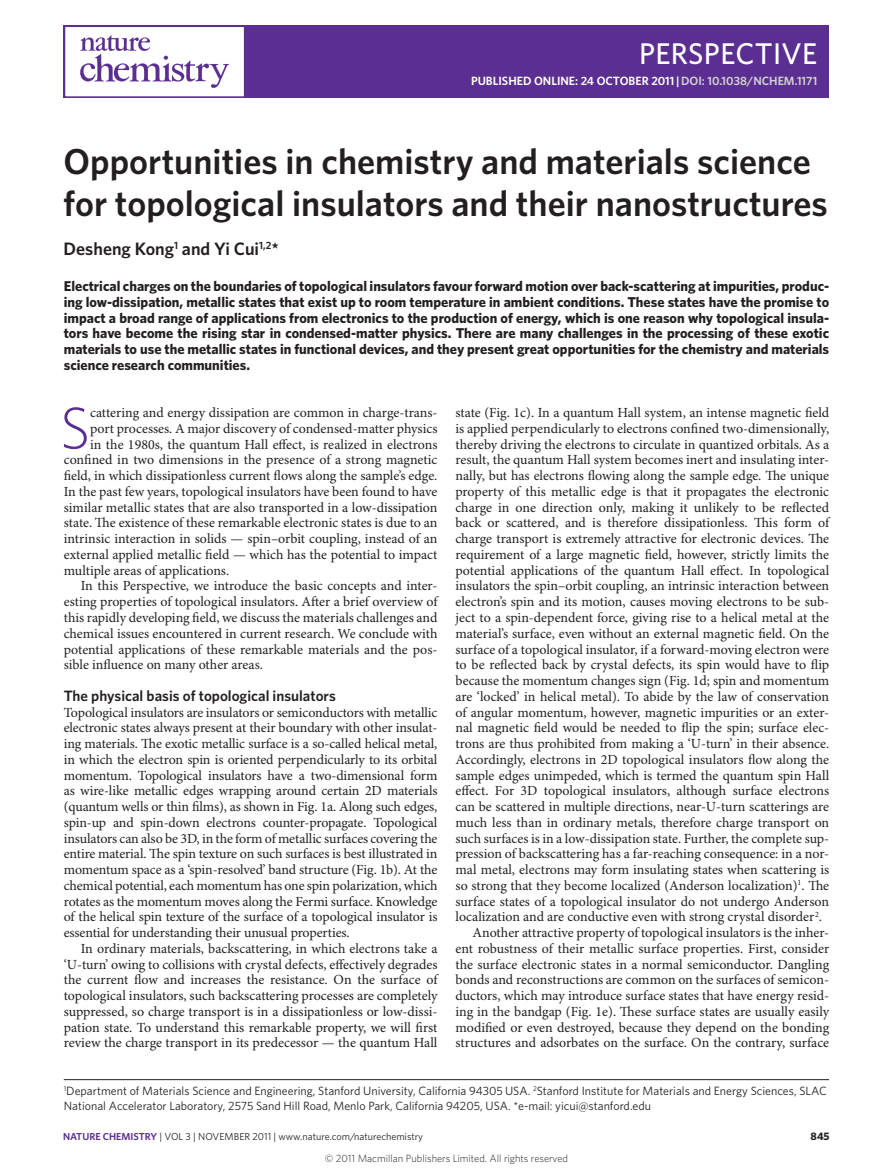
<style>
.page{position:relative;width:893px;height:1174px;background:#fff}
.page>*{position:absolute;margin:0;border:0;box-sizing:border-box;transform-origin:0 0}
.Body_first_w_drop_c{font:300 59.4px "Whitney";color:#5b2e91}
.Title{font:600 36px/42px "Whitney";color:#231f20}
.t1{font:500 30px "Whitney";letter-spacing:.01em;color:#fff}
.Author{font:600 18px "Whitney";color:#231f20}
.Head_1{font:600 15px "Whitney";color:#231f20}
.Abstract{font:700 14.25px/15.8px "Whitney";color:#231f20;text-align:justify}
.Body_text{font:13.95px/15.8px "Minion Pro";color:#231f20;text-align:justify}
.Body_first{font:13.95px/15.8px "Minion Pro";letter-spacing:-.01em;color:#231f20;text-align:justify}
.Body_first_w_drop_c-2{font:13.95px "Minion Pro";color:#231f20}
.Address{font:12px/15px "Whitney";color:#231f20}
.t2{font:600 12px "Whitney";color:#fff}
.t3{font:700 10.8px "Whitney";color:#231f20}
.t4{font:300 10.5px "Whitney";color:#231f20}
.t5{font:10.2px "Whitney";color:#231f20}
.s1{color:#d1d2d4}
.s2{font-weight:600;color:#5b2e91}
</style>
<div class="page">
<hr style="left:64px;top:1079px;width:765px;height:1px;background:#231f20">
<div style="left:64px;top:26px;width:765px;height:72px;background:#5b2e91"></div>
<div style="left:64px;top:26px;width:181px;height:72px;background:#fff;border:2px solid #5b2e91"></div>
<svg style="left:80px;top:35px;width:149px;height:53px"></svg>
<p class="t1" style="left:639px;top:34px;width:180px">PERSPECTIVE</p>
<p class="t2" style="left:471px;top:73px;width:348px">PUBLISHED ONLINE: 24 OCTOBER 2011 |<span class="s1">DOI: 10.1038/NCHEM.1171</span></p>
<p class="Title" style="left:64px;top:140px;width:766px">Opportunities in chemistry and materials science for topological insulators and their nanostructures</p>
<p class="Author" style="left:64px;top:237px;width:217px">Desheng Kong<sup>1</sup> and Yi Cui<sup>1,2</sup>*</p>
<p class="Abstract" style="left:64px;top:278px;width:767px">Electrical charges on the boundaries of topological insulators favour forward motion over back-scattering at impurities, produc&shy;ing low-dissipation, metallic states that exist up to room temperature in ambient conditions. These states have the promise to impact a broad range of applications from electronics to the production of energy, which is one reason why topological insula&shy;tors have become the rising star in condensed-matter physics. There are many challenges in the processing of these exotic materials to use the metallic states in functional devices, and they present great opportunities for the chemistry and materials science research communities.</p>
<p class="Body_text" style="left:455px;top:405px;width:375px">state (Fig. 1c). In a quantum Hall system, an intense magnetic field is applied perpendicularly to electrons confined two-dimensionally, thereby driving the electrons to circulate in quantized orbitals. As a result, the quantum Hall system becomes inert and insulating inter&shy;nally, but has electrons flowing along the sample edge. The unique property of this metallic edge is that it propagates the electronic charge in one direction only, making it unlikely to be reflected back or scattered, and is therefore dissipationless. This form of charge transport is extremely attractive for electronic devices. The requirement of a large magnetic field, however, strictly limits the potential applications of the quantum Hall effect. In topological insulators the spin–orbit coupling, an intrinsic interaction between electron’s spin and its motion, causes moving electrons to be sub&shy;ject to a spin-dependent force, giving rise to a helical metal at the material’s surface, even without an external magnetic field. On the surface of a topological insulator, if a forward-moving electron were to be reflected back by crystal defects, its spin would have to flip because the momentum changes sign (Fig. 1d; spin and momentum are ‘locked’ in helical metal). To abide by the law of conservation of angular momentum, however, magnetic impurities or an exter&shy;nal magnetic field would be needed to flip the spin; surface elec&shy;trons are thus prohibited from making a ‘U-turn’ in their absence.<br>Accordingly, electrons in 2D topological insulators flow along the sample edges unimpeded, which is termed the quantum spin Hall effect. For 3D topological insulators, although surface electrons can be scattered in multiple directions, near-U-turn scatterings are much less than in ordinary metals, therefore charge transport on such surfaces is in a low-dissipation state. Further, the complete sup&shy;pression of backscattering has a far-reaching consequence: in a nor&shy;mal metal, electrons may form insulating states when scattering is so strong that they become localized (Anderson localization)<sup>1</sup>. The surface states of a topological insulator do not undergo Anderson localization and are conductive even with strong crystal disorder<sup>2</sup>.</p>
<p class="Body_text" style="left:455px;top:925px;width:375px;text-indent:17px">Another attractive property of topological insulators is the inher&shy;ent robustness of their metallic surface properties. First, consider the surface electronic states in a normal semiconductor. Dangling bonds and reconstructions are common on the surfaces of semicon&shy;ductors, which may introduce surface states that have energy resid&shy;ing in the bandgap (Fig. 1e). These surface states are usually easily modified or even destroyed, because they depend on the bonding structures and adsorbates on the surface. On the contrary, surface</p>
<p class="Address" style="left:64px;top:1083px;width:765px"><sup>1</sup>Department of Materials Science and Engineering, Stanford University, California 94305 USA. <sup>2</sup>Stanford Institute for Materials and Energy Sciences, SLAC<br>National Accelerator Laboratory, 2575 Sand Hill Road, Menlo Park, California 94205, USA. *e-mail: yicui@stanford.edu</p>
<p class="Body_first_w_drop_c" style="left:60px;top:388px;width:32px">S</p>
<p class="Body_first_w_drop_c-2" style="left:90px;top:404px;width:349px">cattering and energy dissipation are common in charge-trans-</p>
<p class="Body_first_w_drop_c-2" style="left:90px;top:420px;width:349px">port processes. A major discovery of condensed-matter physics</p>
<p class="Body_first_w_drop_c-2" style="left:90px;top:436px;width:349px">in the 1980s, the quantum Hall effect, is realized in electrons</p>
<p class="Body_first_w_drop_c-2" style="left:64px;top:451px;width:375px">confined in two dimensions in the presence of a strong magnetic</p>
<p class="Body_first_w_drop_c-2" style="left:64px;top:467px;width:375px">field, in which dissipationless current flows along the sample’s edge.</p>
<p class="Body_first_w_drop_c-2" style="left:64px;top:483px;width:375px">In the past few years, topological insulators have been found to have</p>
<p class="Body_first_w_drop_c-2" style="left:64px;top:499px;width:375px">similar metallic states that are also transported in a low-dissipation</p>
<p class="Body_first_w_drop_c-2" style="left:64px;top:514px;width:375px">state. The existence of these remarkable electronic states is due to an</p>
<p class="Body_first_w_drop_c-2" style="left:64px;top:530px;width:375px">intrinsic interaction in solids — spin–orbit coupling, instead of an</p>
<p class="Body_first_w_drop_c-2" style="left:64px;top:546px;width:375px">external applied metallic field — which has the potential to impact</p>
<p class="Body_first_w_drop_c-2" style="left:64px;top:562px;width:167px">multiple areas of applications.</p>
<p class="Body_text" style="left:64px;top:578px;width:375px;text-indent:17px">In this Perspective, we introduce the basic concepts and inter&shy;esting properties of topological insulators. After a brief overview of this rapidly developing field, we discuss the materials challenges and chemical issues encountered in current research. We conclude with potential applications of these remarkable materials and the pos&shy;sible influence on many other areas.</p>
<p class="Head_1" style="left:64px;top:685px;width:274px">The physical basis of topological insulators</p>
<p class="Body_first" style="left:64px;top:704px;width:375px">Topological insulators are insulators or semiconductors with metallic electronic states always present at their boundary with other insulat&shy;ing materials. The exotic metallic surface is a so-called helical metal, in which the electron spin is oriented perpendicularly to its orbital momentum. Topological insulators have a two-dimensional form as wire-like metallic edges wrapping around certain 2D materials (quantum wells or thin films), as shown in Fig. 1a. Along such edges, spin-up and spin-down electrons counter-propagate. Topological insulators can also be 3D, in the form of metallic surfaces covering the entire material. The spin texture on such surfaces is best illustrated in momentum space as a ‘spin-resolved’ band structure (Fig. 1b). At the chemical potential, each momentum has one spin polarization, which rotates as the momentum moves along the Fermi surface. Knowledge of the helical spin texture of the surface of a topological insulator is essential for understanding their unusual properties.</p>
<p class="Body_text" style="left:64px;top:941px;width:375px;text-indent:17px">In ordinary materials, backscattering, in which electrons take a ‘U-turn’ owing to collisions with crystal defects, effectively degrades the current flow and increases the resistance. On the surface of topological insulators, such backscattering processes are completely suppressed, so charge transport is in a dissipationless or low-dissi&shy;pation state. To understand this remarkable property, we will first review the charge transport in its predecessor — the quantum Hall</p>
<p class="t5" style="left:63px;top:1129px;width:362px"><span class="s2">NATURE CHEMISTRY</span> | VOL 3 | NOVEMBER 2011 | www.nature.com/naturechemistry</p>
<p class="t3" style="left:811px;top:1129px;width:21px">845</p>
<p class="t4" style="left:325px;top:1151px;width:245px">© 2011 Macmillan Publishers Limited. All rights reserved</p>
</div>
